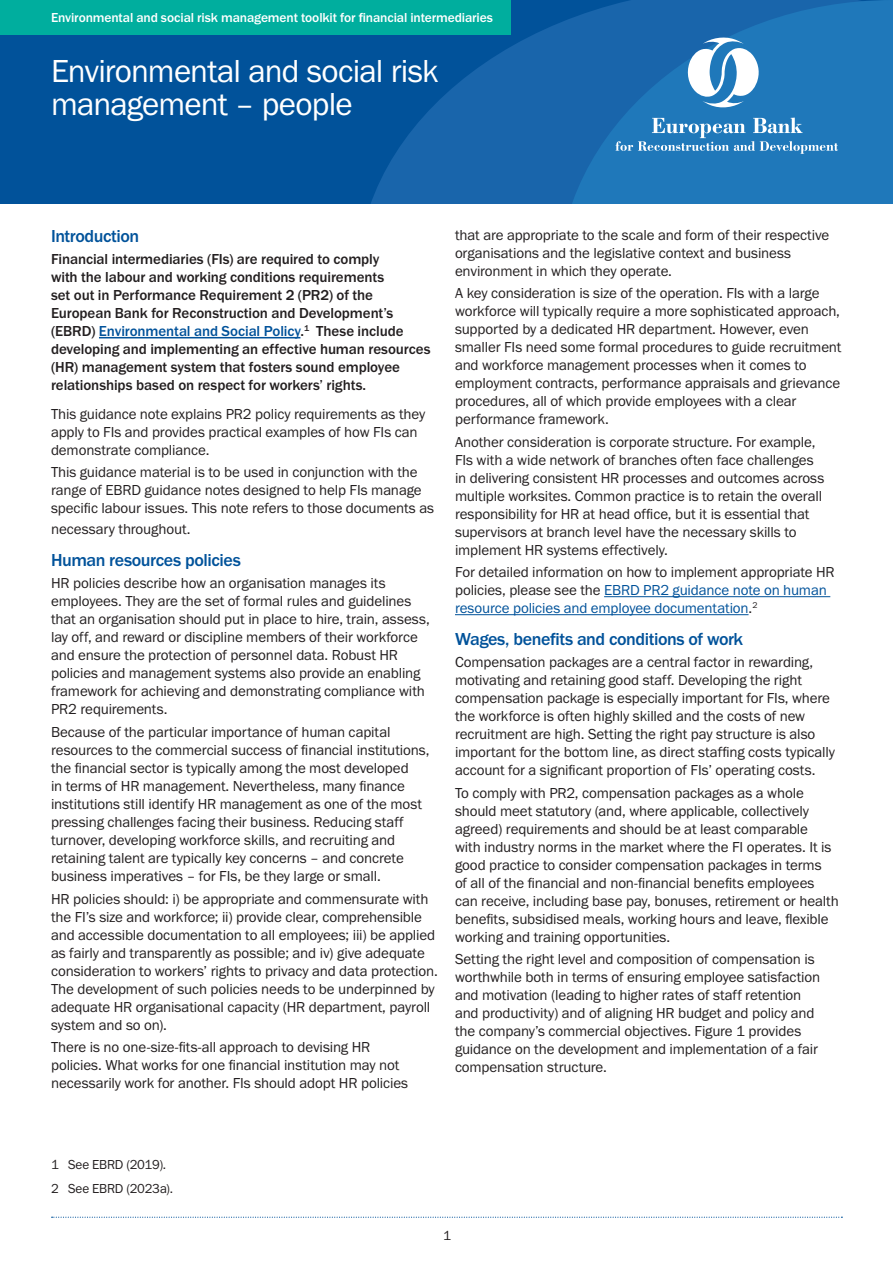
<style>
.page{position:relative;width:893px;height:1263px;background:#fff}
.page>*{position:absolute;margin:0;border:0;box-sizing:border-box;transform-origin:0 0}
.Template_main_document_heading{font:33px/33px "Franklin Gothic URW Boo";letter-spacing:-.025em;color:#fff}
.Level_1_heading_12_14_Medium{font:500 18px "Franklin Gothic URW";letter-spacing:-.025em;color:#01529a}
.Body_text_10_12{font:15px/18px "Franklin Gothic URW Boo";letter-spacing:-.01em;color:#231f20}
.Body_text_10_12_space_after{font:500 15px/18px "Franklin Gothic URW";letter-spacing:-.005em;color:#231f20}
.Body_text_10_12_space_after-2{font:15px/18px "Franklin Gothic URW Boo";letter-spacing:-.01em;color:#231f20}
.Top_banner_header_8_16_Med_white{font:500 13.5px "Franklin Gothic URW";letter-spacing:-.01em;color:#fff}
.Footnote{font:13.5px "Franklin Gothic URW Boo";letter-spacing:-.015em;color:#231f20}
.s1{color:#01529a}
</style>
<div class="page">
<svg style="left:52px;top:1217px;width:790px;height:1px"></svg>
<div style="left:0;top:0;width:893px;height:204px;background:#01529a"></div>
<svg style="left:357px;top:0;width:201px;height:204px;fill:#1965ab"></svg>
<svg style="left:558px;top:0;width:335px;height:204px;background:#1c70b4"></svg>
<svg style="left:615px;top:118px;width:223px;height:36px;background:#468fc6"></svg>
<svg style="left:686px;top:38px;width:74px;height:71px;background:#81b2d7"></svg>
<hr style="left:99px;top:337px;width:201px;height:1px;background:#01529a">
<hr style="left:604px;top:596px;width:226px;height:1px;background:#01529a">
<hr style="left:455px;top:614px;width:293px;height:1px;background:#01529a">
<div style="left:0;top:0;width:510px;height:34px;background:#00ae9e"></div>
<p class="Top_banner_header_8_16_Med_white" style="left:51px;top:9px;width:444px">Environmental and social risk management toolkit for financial intermediaries</p>
<p class="Template_main_document_heading" style="left:51px;top:53px;width:389px">Environmental and social risk management – people</p>
<p class="Level_1_heading_12_14_Medium" style="left:51px;top:224px;width:90px">Introduction</p>
<p class="Body_text_10_12_space_after" style="left:51px;top:250px;width:381px">Financial intermediaries (FIs) are required to comply<br>with the labour and working conditions requirements<br>set out in Performance Requirement 2 (PR2) of the European Bank for Reconstruction and Development’s (EBRD) <span class="s1">Environmental and Social Policy</span>.<sup>1</sup> These include developing and implementing an effective human resources (HR) management system that fosters sound employee relationships based on respect for workers’ rights.</p>
<p class="Body_text_10_12" style="left:51px;top:404px;width:376px">This guidance note explains PR2 policy requirements as they apply to FIs and provides practical examples of how FIs can demonstrate compliance.</p>
<p class="Body_text_10_12_space_after-2" style="left:51px;top:463px;width:385px">This guidance material is to be used in conjunction with the range of EBRD guidance notes designed to help FIs manage specific labour issues. This note refers to those documents as</p>
<p class="Body_text_10_12_space_after-2" style="left:51px;top:520px;width:141px">necessary throughout.</p>
<p class="Level_1_heading_12_14_Medium" style="left:51px;top:549px;width:191px">Human resources policies</p>
<p class="Body_text_10_12" style="left:51px;top:574px;width:380px">HR policies describe how an organisation manages its employees. They are the set of formal rules and guidelines that an organisation should put in place to hire, train, assess, lay off, and reward or discipline members of their workforce and ensure the protection of personnel data. Robust HR policies and management systems also provide an enabling framework for achieving and demonstrating compliance with PR2 requirements.</p>
<p class="Body_text_10_12" style="left:51px;top:723px;width:380px">Because of the particular importance of human capital resources to the commercial success of financial institutions, the financial sector is typically among the most developed<br>in terms of HR management. Nevertheless, many finance institutions still identify HR management as one of the most pressing challenges facing their business. Reducing staff turnover, developing workforce skills, and recruiting and retaining talent are typically key concerns – and concrete business imperatives – for FIs, be they large or small.</p>
<p class="Body_text_10_12" style="left:51px;top:889px;width:388px">HR policies should: i) be appropriate and commensurate with the FI’s size and workforce; ii) provide clear, comprehensible and accessible documentation to all employees; iii) be applied as fairly and transparently as possible; and iv) give adequate consideration to workers’ rights to privacy and data protection.<br>The development of such policies needs to be underpinned by adequate HR organisational capacity (HR department, payroll system and so on).</p>
<p class="Body_text_10_12" style="left:51px;top:1038px;width:359px">There is no one-size-fits-all approach to devising HR policies. What works for one financial institution may not necessarily work for another. FIs should adopt HR policies</p>
<p class="Body_text_10_12" style="left:455px;top:225px;width:376px">that are appropriate to the scale and form of their respective organisations and the legislative context and business environment in which they operate.</p>
<p class="Body_text_10_12" style="left:455px;top:284px;width:388px">A key consideration is size of the operation. FIs with a large workforce will typically require a more sophisticated approach, supported by a dedicated HR department. However, even smaller FIs need some formal procedures to guide recruitment and workforce management processes when it comes to employment contracts, performance appraisals and grievance procedures, all of which provide employees with a clear performance framework.</p>
<p class="Body_text_10_12" style="left:455px;top:432px;width:371px">Another consideration is corporate structure. For example, FIs with a wide network of branches often face challenges in delivering consistent HR processes and outcomes across multiple worksites. Common practice is to retain the overall responsibility for HR at head office, but it is essential that supervisors at branch level have the necessary skills to implement HR systems effectively.</p>
<p class="Body_text_10_12_space_after-2" style="left:455px;top:563px;width:381px">For detailed information on how to implement appropriate HR policies, please see the <span class="s1">EBRD PR2 guidance note on human resource policies and employee documentation</span>.<sup>2</sup></p>
<p class="Level_1_heading_12_14_Medium" style="left:455px;top:628px;width:290px">Wages, benefits and conditions of work</p>
<p class="Body_text_10_12" style="left:455px;top:653px;width:382px">Compensation packages are a central factor in rewarding, motivating and retaining good staff. Developing the right compensation package is especially important for FIs, where the workforce is often highly skilled and the costs of new recruitment are high. Setting the right pay structure is also important for the bottom line, as direct staffing costs typically account for a significant proportion of FIs’ operating costs.</p>
<p class="Body_text_10_12" style="left:455px;top:783px;width:385px">To comply with PR2, compensation packages as a whole should meet statutory (and, where applicable, collectively agreed) requirements and should be at least comparable<br>with industry norms in the market where the FI operates. It is good practice to consider compensation packages in terms<br>of all of the financial and non-financial benefits employees can receive, including base pay, bonuses, retirement or health benefits, subsidised meals, working hours and leave, flexible working and training opportunities.</p>
<p class="Body_text_10_12" style="left:455px;top:950px;width:367px">Setting the right level and composition of compensation is worthwhile both in terms of ensuring employee satisfaction and motivation (leading to higher rates of staff retention and productivity) and of aligning HR budget and policy and the company’s commercial objectives. Figure 1 provides guidance on the development and implementation of a fair compensation structure.</p>
<p class="Footnote" style="left:51px;top:1156px;width:117px">1 See EBRD (2019).</p>
<p class="Footnote" style="left:51px;top:1180px;width:124px">2 See EBRD (2023a).</p>
<p class="Footnote" style="left:443px;top:1227px;width:9px">1</p>
</div>
